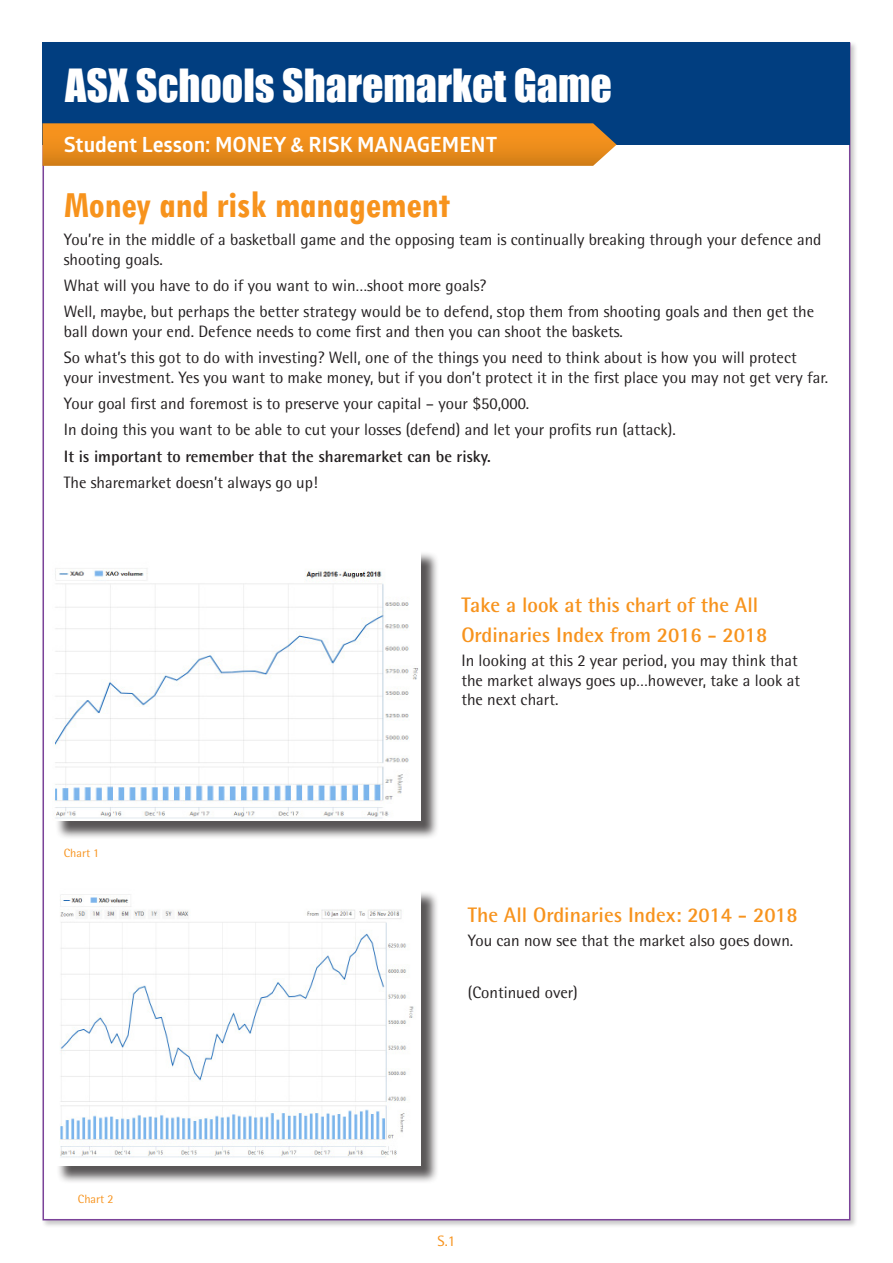
<style>
.page{position:relative;width:893px;height:1263px;background:#fff}
.page>*{position:absolute;margin:0;border:0;box-sizing:border-box;transform-origin:0 0}
.t1{font:42px "Impact";color:#fff}
._1_Page_headings{font:700 condensed 39px "Tw Cen";letter-spacing:-.01em;color:#f7931d}
._3_Subheading_1{font:700 21px "Rotis Semi Sans Pro";color:#f7931d}
.t2{font:700 21px "Glober";color:#fff}
._4_Body{font:16.5px/19.8px "Rotis Semi Sans Pro";color:#231f20}
._4_Body-2{font:700 16.5px "Rotis Semi Sans Pro";color:#231f20}
.Body_Copy{font:15px "Rotis Semi Sans Pro";color:#f7931d}
._6_Captions{font:12px "Rotis Semi Sans Pro";color:#f7931d}
</style>
<div class="page">
<div style="left:41px;top:41px;width:817px;height:1187px;background:#231f20;opacity:.25"></div>
<div style="left:43px;top:43px;width:807px;height:1177px;background:#fff;border:2px solid #7b4399"></div>
<div style="left:43px;top:43px;width:807px;height:102px;background:#013e80"></div>
<svg style="left:43px;top:123px;width:574px;height:43px;background:#e68b1f"></svg>
<div style="left:55px;top:551px;width:384px;height:288px;background:#231f20;opacity:.76"></div>
<img style="left:53px;top:551px;width:367px;height:270px">
<div style="left:56px;top:891px;width:383px;height:293px;background:#231f20;opacity:.75"></div>
<img style="left:56px;top:891px;width:364px;height:274px">
<h1 class="t1" style="left:65px;top:53px;width:548px">ASX Schools Sharemarket Game</h1>
<p class="t2" style="left:64px;top:130px;width:435px">Student Lesson: MONEY &amp; RISK MANAGEMENT</p>
<p class="_1_Page_headings" style="left:64px;top:181px;width:388px">Money and risk management</p>
<p class="_4_Body" style="left:64px;top:230px;width:759px">You’re in the middle of a basketball game and the opposing team is continually breaking through your defence and shooting goals.</p>
<p class="_4_Body" style="left:64px;top:276px;width:424px">What will you have to do if you want to win…shoot more goals?</p>
<p class="_4_Body" style="left:64px;top:302px;width:752px">Well, maybe, but perhaps the better strategy would be to defend, stop them from shooting goals and then get the ball down your end. Defence needs to come first and then you can shoot the baskets.</p>
<p class="_4_Body" style="left:64px;top:348px;width:766px">So what’s this got to do with investing? Well, one of the things you need to think about is how you will protect your investment. Yes you want to make money, but if you don’t protect it in the first place you may not get very far.</p>
<p class="_4_Body" style="left:64px;top:394px;width:467px">Your goal first and foremost is to preserve your capital – your $50,000.</p>
<p class="_4_Body" style="left:64px;top:420px;width:614px">In doing this you want to be able to cut your losses (defend) and let your profits run (attack).</p>
<p class="_4_Body-2" style="left:64px;top:446px;width:428px">It is important to remember that the sharemarket can be risky.</p>
<p class="_4_Body" style="left:64px;top:472px;width:255px">The sharemarket doesn’t always go up!</p>
<p class="_6_Captions" style="left:64px;top:845px;width:37px">Chart 1</p>
<p class="_6_Captions" style="left:78px;top:1192px;width:37px">Chart 2</p>
<p class="_3_Subheading_1" style="left:461px;top:592px;width:298px">Take a look at this chart of the All</p>
<p class="_3_Subheading_1" style="left:461px;top:622px;width:307px">Ordinaries Index from 2016 - 2018</p>
<p class="_4_Body" style="left:461px;top:650px;width:340px">In looking at this 2 year period, you may think that the market always goes up…however, take a look at the next chart.</p>
<p class="_3_Subheading_1" style="left:468px;top:902px;width:332px">The All Ordinaries Index: 2014 - 2018</p>
<p class="_4_Body" style="left:468px;top:930px;width:327px">You can now see that the market also goes down.</p>
<p class="_4_Body" style="left:468px;top:983px;width:112px">(Continued over)</p>
<p class="Body_Copy" style="left:438px;top:1232px;width:19px">S.1</p>
</div>
